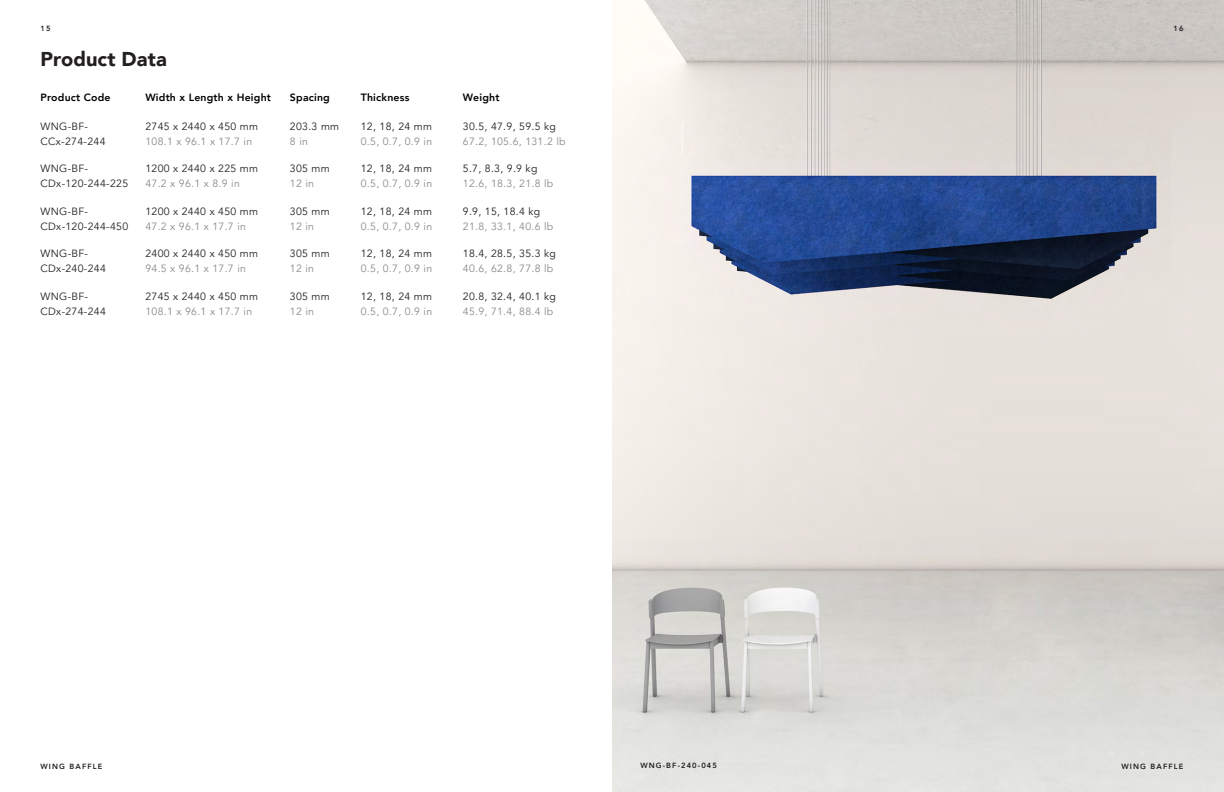
<style>
.page{position:relative;width:1224px;height:792px;background:#fff}
.page>*{position:absolute;margin:0;border:0;box-sizing:border-box;transform-origin:0 0}
.t1{font:900 20px "Avenir";letter-spacing:.005em;color:#231f20}
.t2{font:10.5px/15px "Avenir";letter-spacing:.03em;color:#231f20}
.t3{font:10.5px "Avenir";letter-spacing:.03em;color:#8a8a8a}
.t4{font:800 10.5px "Avenir";letter-spacing:.02em;color:#000}
.t5{font:800 7.5px "Avenir";letter-spacing:.15em;color:#231f20}
</style>
<div class="page">
<img style="left:612px;top:0;width:612px;height:792px">
<p class="t5" style="left:40px;top:23px;width:12px">15</p>
<h1 class="t1" style="left:40px;top:42px;width:128px">Product Data</h1>
<p class="t4" style="left:40px;top:89px;width:72px">Product Code</p>
<p class="t4" style="left:145px;top:89px;width:127px">Width x Length x Height</p>
<p class="t4" style="left:290px;top:89px;width:41px">Spacing</p>
<p class="t4" style="left:361px;top:89px;width:50px">Thickness</p>
<p class="t4" style="left:463px;top:89px;width:38px">Weight</p>
<p class="t2" style="left:41px;top:119px;width:67px">WNG-BF-<br>CCx-274-244</p>
<p class="t2" style="left:145px;top:119px;width:114px">2745 x 2440 x 450 mm</p>
<p class="t2" style="left:463px;top:119px;width:95px">30.5, 47.9, 59.5 kg</p>
<p class="t3" style="left:463px;top:135px;width:104px">67.2, 105.6, 131.2 lb</p>
<p class="t2" style="left:290px;top:119px;width:51px">203.3 mm</p>
<p class="t3" style="left:290px;top:135px;width:20px">8 in</p>
<p class="t2" style="left:361px;top:119px;width:73px">12, 18, 24 mm</p>
<p class="t3" style="left:361px;top:135px;width:73px">0.5, 0.7, 0.9 in</p>
<p class="t3" style="left:145px;top:135px;width:108px">108.1 x 96.1 x 17.7 in</p>
<p class="t2" style="left:41px;top:161px;width:89px">WNG-BF-<br>CDx-120-244-225</p>
<p class="t2" style="left:145px;top:161px;width:114px">1200 x 2440 x 225 mm</p>
<p class="t3" style="left:145px;top:177px;width:96px">47.2 x 96.1 x 8.9 in</p>
<p class="t2" style="left:41px;top:204px;width:89px">WNG-BF-<br>CDx-120-244-450</p>
<p class="t2" style="left:145px;top:204px;width:114px">1200 x 2440 x 450 mm</p>
<p class="t3" style="left:145px;top:220px;width:102px">47.2 x 96.1 x 17.7 in</p>
<p class="t2" style="left:41px;top:246px;width:67px">WNG-BF-<br>CDx-240-244</p>
<p class="t2" style="left:145px;top:246px;width:114px">2400 x 2440 x 450 mm</p>
<p class="t3" style="left:145px;top:262px;width:102px">94.5 x 96.1 x 17.7 in</p>
<p class="t2" style="left:41px;top:289px;width:67px">WNG-BF-<br>CDx-274-244</p>
<p class="t2" style="left:145px;top:289px;width:114px">2745 x 2440 x 450 mm</p>
<p class="t3" style="left:145px;top:305px;width:108px">108.1 x 96.1 x 17.7 in</p>
<p class="t2" style="left:290px;top:161px;width:41px">305 mm</p>
<p class="t3" style="left:290px;top:177px;width:26px">12 in</p>
<p class="t2" style="left:361px;top:161px;width:73px">12, 18, 24 mm</p>
<p class="t3" style="left:361px;top:177px;width:73px">0.5, 0.7, 0.9 in</p>
<p class="t2" style="left:463px;top:161px;width:76px">5.7, 8.3, 9.9 kg</p>
<p class="t3" style="left:463px;top:177px;width:92px">12.6, 18.3, 21.8 lb</p>
<p class="t2" style="left:290px;top:204px;width:41px">305 mm</p>
<p class="t3" style="left:290px;top:220px;width:26px">12 in</p>
<p class="t2" style="left:361px;top:204px;width:73px">12, 18, 24 mm</p>
<p class="t3" style="left:361px;top:220px;width:73px">0.5, 0.7, 0.9 in</p>
<p class="t2" style="left:463px;top:204px;width:79px">9.9, 15, 18.4 kg</p>
<p class="t3" style="left:463px;top:220px;width:92px">21.8, 33.1, 40.6 lb</p>
<p class="t2" style="left:290px;top:246px;width:41px">305 mm</p>
<p class="t3" style="left:290px;top:262px;width:26px">12 in</p>
<p class="t2" style="left:361px;top:246px;width:73px">12, 18, 24 mm</p>
<p class="t3" style="left:361px;top:262px;width:73px">0.5, 0.7, 0.9 in</p>
<p class="t2" style="left:463px;top:246px;width:95px">18.4, 28.5, 35.3 kg</p>
<p class="t3" style="left:463px;top:262px;width:92px">40.6, 62.8, 77.8 lb</p>
<p class="t2" style="left:290px;top:289px;width:41px">305 mm</p>
<p class="t3" style="left:290px;top:305px;width:26px">12 in</p>
<p class="t2" style="left:361px;top:289px;width:73px">12, 18, 24 mm</p>
<p class="t3" style="left:361px;top:305px;width:73px">0.5, 0.7, 0.9 in</p>
<p class="t2" style="left:463px;top:289px;width:95px">20.8, 32.4, 40.1 kg</p>
<p class="t3" style="left:463px;top:305px;width:92px">45.9, 71.4, 88.4 lb</p>
<p class="t5" style="left:40px;top:760px;width:15px">Wing</p>
<p class="t5" style="left:70px;top:760px;width:13px">Baff</p>
<p class="t5" style="left:93px;top:760px;width:10px">le</p>
<p class="t5" style="left:640px;top:759px;width:78px">WNG-BF-240-045</p>
<p class="t5" style="left:1173px;top:23px;width:12px">16</p>
<p class="t5" style="left:1121px;top:760px;width:15px">Wing</p>
<p class="t5" style="left:1151px;top:760px;width:13px">Baff</p>
<p class="t5" style="left:1174px;top:760px;width:10px">le</p>
</div>
